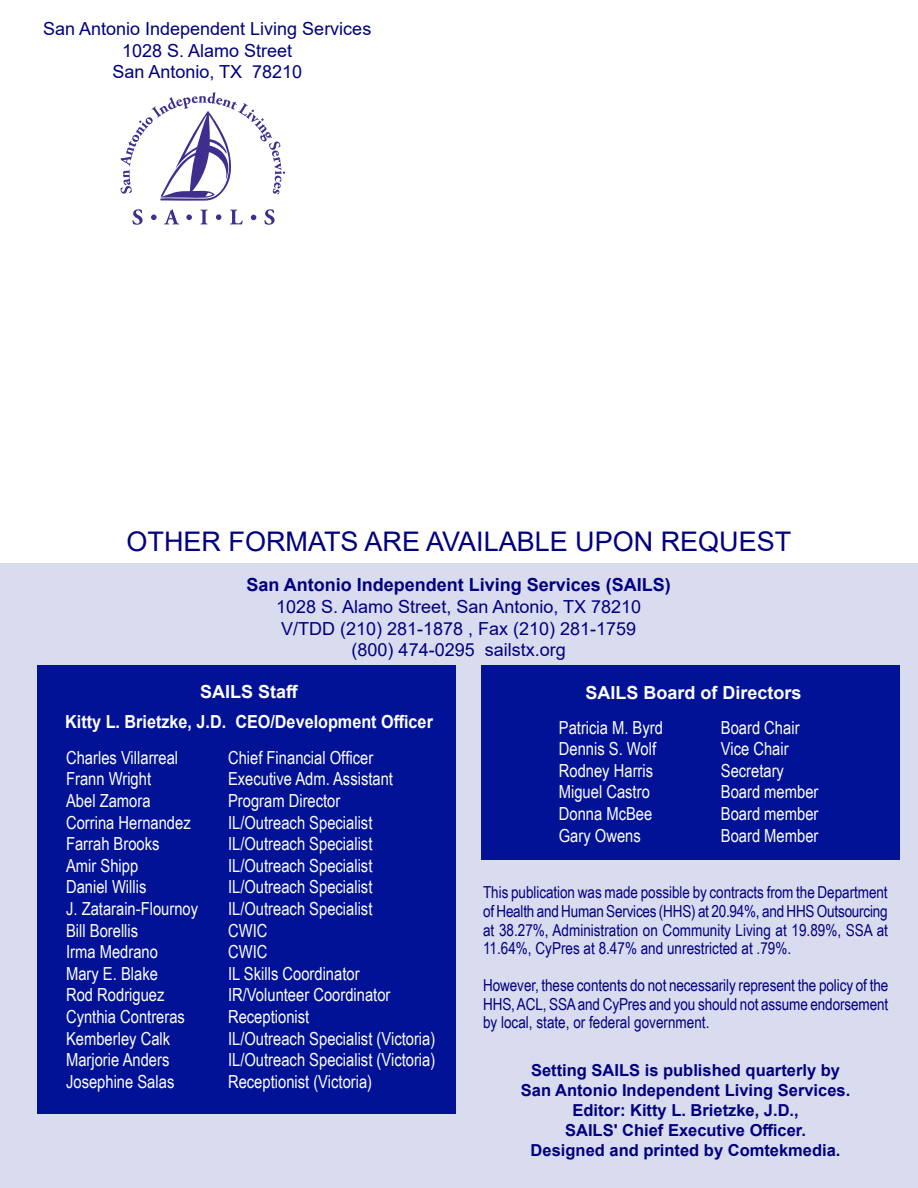
<style>
.page{position:relative;width:918px;height:1188px;background:#fff}
.page>*{position:absolute;margin:0;border:0;box-sizing:border-box;transform-origin:0 0}
.t1{font:27px "Arial";color:#000080}
.t2{font:18px "Arial Narrow";color:#fff}
.t3{font:18px/21.6px "Arial";color:#000080;text-align:center}
.t4{font:700 18px/29.7px "Arial";color:#fff;text-align:center}
.t5{font:700 18px "Arial";color:#000080}
.t6{font:16.5px/18.8px "Arial Narrow";color:#000080;text-align:justify}
.t7{font:700 16.5px/19.8px "Arial";color:#000080;text-align:center}
</style>
<div class="page">
<div style="left:0;top:564px;width:918px;height:624px;background:#d9dbef"></div>
<div style="left:38px;top:666px;width:418px;height:448px;background:#011296"></div>
<svg style="left:120px;top:92px;width:165px;height:109px"></svg>
<svg style="left:132px;top:209px;width:11px;height:16px"></svg>
<svg style="left:164px;top:209px;width:15px;height:15px"></svg>
<svg style="left:200px;top:210px;width:8px;height:14px"></svg>
<svg style="left:230px;top:210px;width:13px;height:14px"></svg>
<svg style="left:264px;top:209px;width:11px;height:16px"></svg>
<svg style="left:151px;top:215px;width:6px;height:5px"></svg>
<svg style="left:186px;top:215px;width:6px;height:5px"></svg>
<svg style="left:216px;top:214px;width:5px;height:6px"></svg>
<svg style="left:251px;top:215px;width:5px;height:5px"></svg>
<div style="left:481px;top:666px;width:418px;height:194px;background:#011296"></div>
<p class="t3" style="left:43px;top:18px;width:330px">San Antonio Independent Living Services<br>1028 S. Alamo Street<br>San Antonio, TX 78210</p>
<h1 class="t1" style="left:127px;top:523px;width:666px">OTHER FORMATS ARE AVAILABLE UPON REQUEST</h1>
<p class="t5" style="left:247px;top:572px;width:426px">San Antonio Independent Living Services (SAILS)</p>
<p class="t3" style="left:276px;top:596px;width:366px">1028 S. Alamo Street, San Antonio, TX 78210<br>V/TDD (210) 281-1878 , Fax (210) 281-1759 (800) 474-0295 sailstx.org</p>
<p class="t4" style="left:65px;top:677px;width:369px">SAILS Staff<br>Kitty L. Brietzke, J.D. CEO/Development Officer</p>
<p class="t2" style="left:66px;top:744px;width:114px">Charles Villarreal</p>
<p class="t2" style="left:228px;top:744px;width:147px">Chief Financial Officer</p>
<p class="t2" style="left:66px;top:766px;width:87px">Frann Wright</p>
<p class="t2" style="left:228px;top:766px;width:166px">Executive Adm. Assistant</p>
<p class="t2" style="left:66px;top:787px;width:86px">Abel Zamora</p>
<p class="t2" style="left:228px;top:787px;width:114px">Program Director</p>
<p class="t2" style="left:66px;top:809px;width:126px">Corrina Hernandez</p>
<p class="t2" style="left:228px;top:809px;width:146px">IL/Outreach Specialist</p>
<p class="t2" style="left:66px;top:831px;width:95px">Farrah Brooks</p>
<p class="t2" style="left:228px;top:831px;width:146px">IL/Outreach Specialist</p>
<p class="t2" style="left:66px;top:852px;width:74px">Amir Shipp</p>
<p class="t2" style="left:228px;top:852px;width:146px">IL/Outreach Specialist</p>
<p class="t2" style="left:66px;top:874px;width:82px">Daniel Willis</p>
<p class="t2" style="left:228px;top:874px;width:146px">IL/Outreach Specialist</p>
<p class="t2" style="left:66px;top:895px;width:134px">J. Zatarain-Flournoy</p>
<p class="t2" style="left:228px;top:895px;width:146px">IL/Outreach Specialist</p>
<p class="t2" style="left:66px;top:917px;width:74px">Bill Borellis</p>
<p class="t2" style="left:228px;top:917px;width:41px">CWIC</p>
<p class="t2" style="left:66px;top:939px;width:93px">Irma Medrano</p>
<p class="t2" style="left:228px;top:939px;width:41px">CWIC</p>
<p class="t2" style="left:66px;top:960px;width:93px">Mary E. Blake</p>
<p class="t2" style="left:228px;top:960px;width:133px">IL Skills Coordinator</p>
<p class="t2" style="left:66px;top:982px;width:100px">Rod Rodriguez</p>
<p class="t2" style="left:228px;top:982px;width:164px">IR/Volunteer Coordinator</p>
<p class="t2" style="left:66px;top:1003px;width:120px">Cynthia Contreras</p>
<p class="t2" style="left:228px;top:1003px;width:83px">Receptionist</p>
<p class="t2" style="left:66px;top:1025px;width:106px">Kemberley Calk</p>
<p class="t2" style="left:228px;top:1025px;width:209px">IL/Outreach Specialist (Victoria)</p>
<p class="t2" style="left:66px;top:1047px;width:105px">Marjorie Anders</p>
<p class="t2" style="left:228px;top:1047px;width:209px">IL/Outreach Specialist (Victoria)</p>
<p class="t2" style="left:66px;top:1068px;width:110px">Josephine Salas</p>
<p class="t2" style="left:228px;top:1068px;width:146px">Receptionist (Victoria)</p>
<p class="t7" style="left:521px;top:1061px;width:331px">Setting SAILS is published quarterly by San Antonio Independent Living Services.<br>Editor: Kitty L. Brietzke, J.D.,<br>SAILS' Chief Executive Officer.<br>Designed and printed by Comtekmedia.</p>
<p class="t4" style="left:585px;top:678px;width:218px">SAILS Board of Directors</p>
<p class="t2" style="left:559px;top:714px;width:106px">Patricia M. Byrd</p>
<p class="t2" style="left:721px;top:714px;width:80px">Board Chair</p>
<p class="t2" style="left:559px;top:736px;width:99px">Dennis S. Wolf</p>
<p class="t2" style="left:721px;top:736px;width:69px">Vice Chair</p>
<p class="t2" style="left:559px;top:757px;width:96px">Rodney Harris</p>
<p class="t2" style="left:721px;top:757px;width:65px">Secretary</p>
<p class="t2" style="left:559px;top:779px;width:93px">Miguel Castro</p>
<p class="t2" style="left:721px;top:779px;width:99px">Board member</p>
<p class="t2" style="left:559px;top:801px;width:95px">Donna McBee</p>
<p class="t2" style="left:721px;top:801px;width:99px">Board member</p>
<p class="t2" style="left:559px;top:822px;width:84px">Gary Owens</p>
<p class="t2" style="left:721px;top:822px;width:99px">Board Member</p>
<p class="t6" style="left:483px;top:882px;width:406px">This publication was made possible by contracts from the Department of Health and Human Services (HHS) at 20.94%, and HHS Outsourcing at 38.27%, Administration on Community Living at 19.89%, SSA at 11.64%, CyPres at 8.47% and unrestricted at .79%.</p>
<p class="t6" style="left:483px;top:975px;width:407px">However, these contents do not necessarily represent the policy of the HHS, ACL, SSA and CyPres and you should not assume endorsement by local, state, or federal government.</p>
</div>
